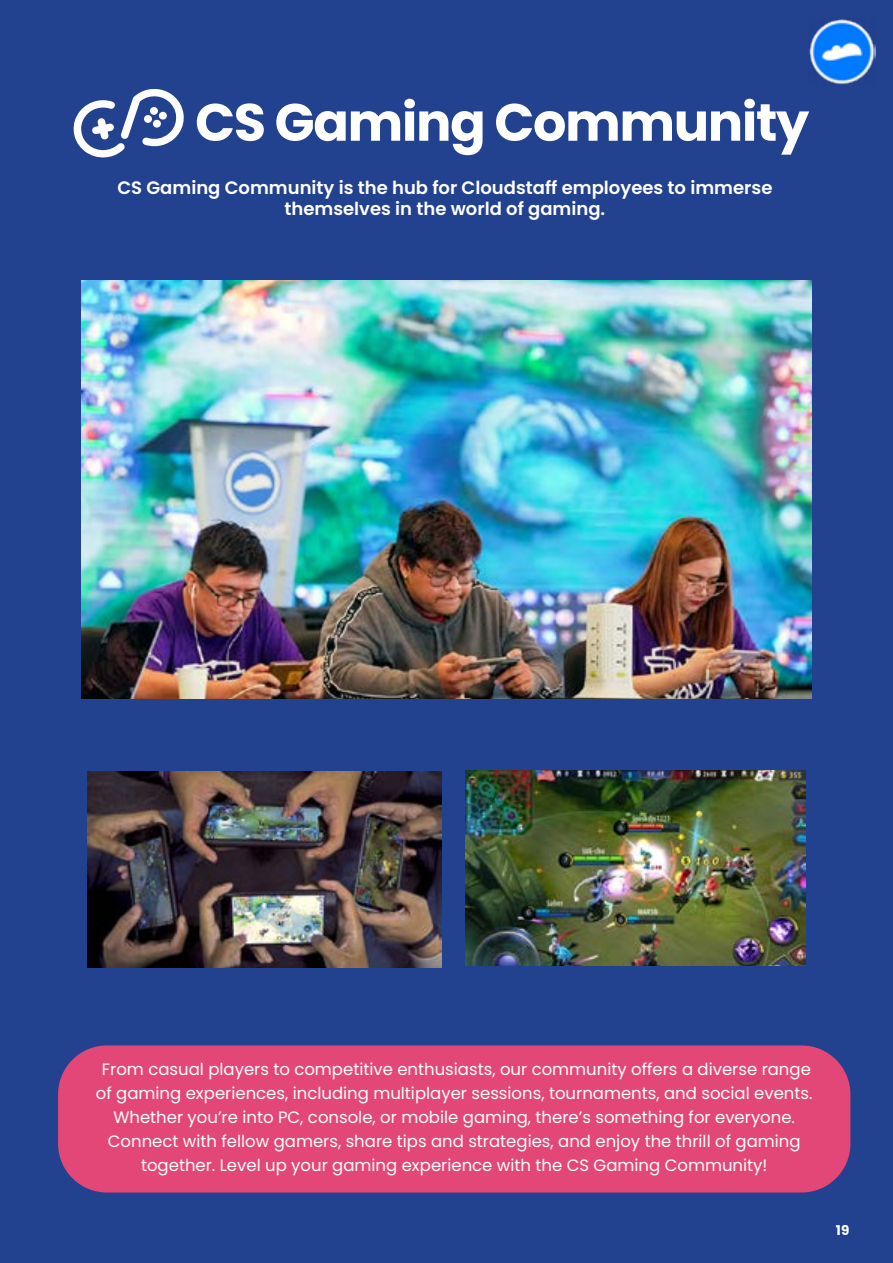
<style>
.page{position:relative;width:893px;height:1263px;background:#22418e}
.page>*{position:absolute;margin:0;border:0;box-sizing:border-box;transform-origin:0 0}
.t1{font:700 52.5px "Poppins";letter-spacing:-.025em;color:#fff}
.t2{font:600 18px/21px "Poppins";color:#fff;text-align:center}
.t3{font:16.5px/24px "Poppins";color:#fff;text-align:center}
.t4{font:700 13.5px "Poppins";color:#fff}
</style>
<div class="page">
<img style="left:87px;top:772px;width:355px;height:195px">
<img style="left:465px;top:771px;width:341px;height:195px">
<div style="left:58px;top:1045px;width:792px;height:147px;background:#e34778;border-radius:49px"></div>
<img style="left:81px;top:280px;width:731px;height:418px">
<svg style="left:73px;top:89px;width:111px;height:69px"></svg>
<div style="left:153px;top:120px;width:8px;height:8px;background:#fff;border-radius:50%"></div>
<div style="left:144px;top:115px;width:8px;height:8px;background:#fff;border-radius:50%"></div>
<div style="left:159px;top:112px;width:8px;height:8px;background:#fff;border-radius:50%"></div>
<div style="left:150px;top:107px;width:8px;height:8px;background:#fff;border-radius:50%"></div>
<img style="left:809px;top:19px;width:67px;height:66px">
<h1 class="t1" style="left:195px;top:92px;width:616px">CS Gaming Community</h1>
<p class="t2" style="left:117px;top:178px;width:657px">CS Gaming Community is the hub for Cloudstaff employees to immerse themselves in the world of gaming.</p>
<p class="t3" style="left:96px;top:1057px;width:718px">From casual players to competitive enthusiasts, our community offers a diverse range of gaming experiences, including multiplayer sessions, tournaments, and social events.<br>Whether you’re into PC, console, or mobile gaming, there’s something for everyone.<br>Connect with fellow gamers, share tips and strategies, and enjoy the thrill of gaming together. Level up your gaming experience with the CS Gaming Community!</p>
<p class="t4" style="left:836px;top:1222px;width:15px">19</p>
</div>
